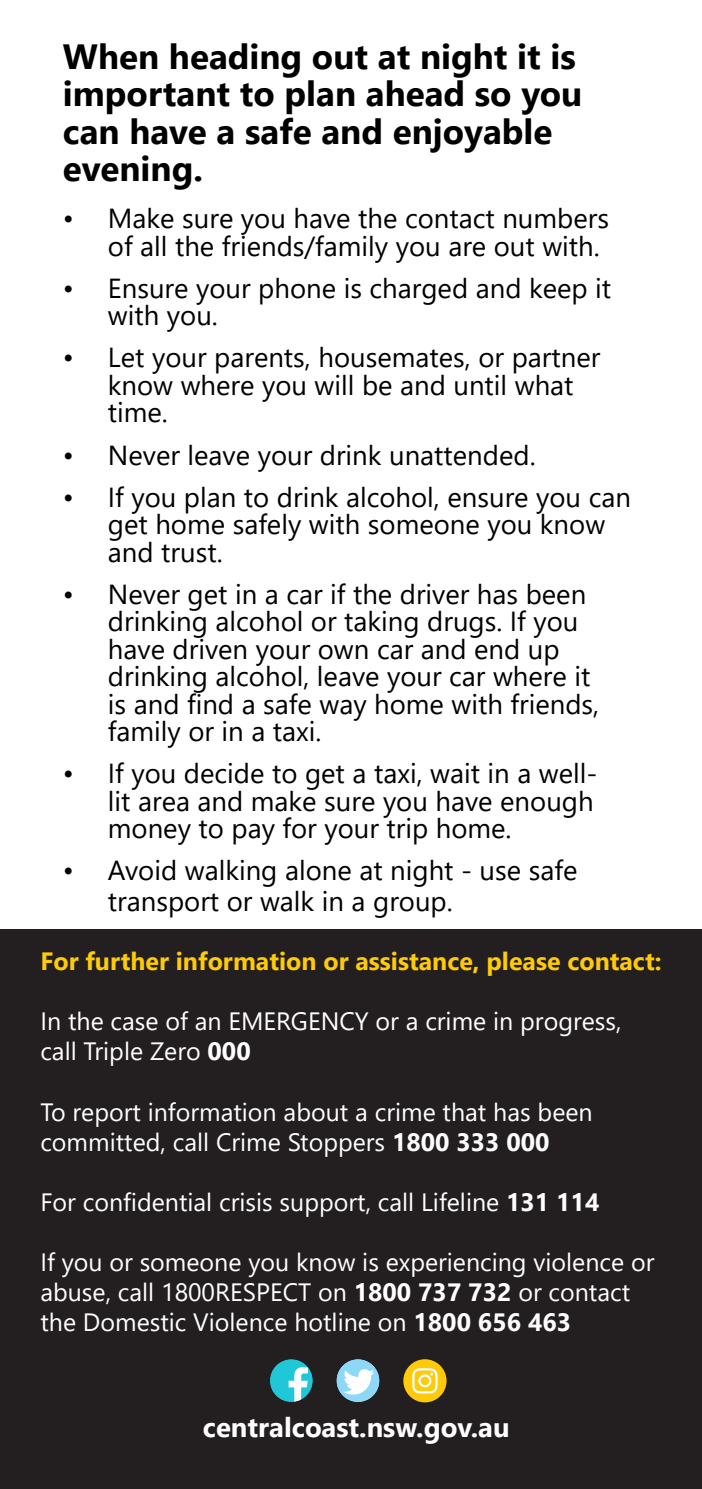
<style>
.page{position:relative;width:702px;height:1489px;background:#fff}
.page>*{position:absolute;margin:0;border:0;box-sizing:border-box;transform-origin:0 0}
.t1{font:700 35px/37.5px "Segoe UI";color:#000}
.t2{font:27.5px/27.5px "Segoe UI";color:#000}
.t3{font:700 27.5px "Segoe UI";color:#fff}
.t4{font:25px/30px "Segoe UI";color:#fff}
.t5{font:700 25px "Segoe UI";color:#feca0a}
.s1{font-weight:700}
</style>
<div class="page">
<div style="left:0;top:929px;width:702px;height:559px;background:#231f20"></div>
<div style="left:270px;top:1359px;width:42px;height:42px;background:#20c7d7;border-radius:50%"></div>
<svg style="left:288px;top:1366px;width:20px;height:35px"></svg>
<div style="left:337px;top:1359px;width:42px;height:42px;background:#8dd7f7;border-radius:50%"></div>
<div style="left:337px;top:1359px;width:42px;height:42px;border:1px solid #8dd7f7;border-radius:50%"></div>
<svg style="left:343px;top:1369px;width:31px;height:25px"></svg>
<div style="left:403px;top:1358px;width:43px;height:44px;background:#feca0a;border-radius:50%"></div>
<svg style="left:412px;top:1368px;width:25px;height:25px"></svg>
<p class="t1" style="left:63px;top:35px;width:521px">When heading out at night it is important to plan ahead so you can have a safe and enjoyable evening.</p>
<p class="t2" style="left:108px;top:202px;width:502px;text-indent:-45px">• Make sure you have the contact numbers of all the friends/family you are out with.</p>
<p class="t2" style="left:108px;top:272px;width:505px;text-indent:-45px">• Ensure your phone is charged and keep it with you.</p>
<p class="t2" style="left:108px;top:341px;width:494px;text-indent:-45px">• Let your parents, housemates, or partner know where you will be and until what time.</p>
<p class="t2" style="left:63px;top:438px;width:474px">• Never leave your drink unattended.</p>
<p class="t2" style="left:108px;top:480px;width:524px;text-indent:-45px">• If you plan to drink alcohol, ensure you can get home safely with someone you know and trust.</p>
<p class="t2" style="left:108px;top:577px;width:492px;text-indent:-45px">• Never get in a car if the driver has been drinking alcohol or taking drugs. If you have driven your own car and end up drinking alcohol, leave your car where it is and find a safe way home with friends, family or in a taxi.</p>
<p class="t2" style="left:108px;top:757px;width:491px;text-indent:-45px">• If you decide to get a taxi, wait in a well&shy;lit area and make sure you have enough money to pay for your trip home.</p>
<p class="t2" style="left:108px;top:852px;width:471px;line-height:30.5px;text-indent:-45px">• Avoid walking alone at night - use safe transport or walk in a group.</p>
<p class="t5" style="left:40px;top:937px;width:622px">For further information or assistance, please contact:</p>
<p class="t4" style="left:40px;top:1004px;width:582px">In the case of an EMERGENCY or a crime in progress, call Triple Zero <span class="s1">000</span></p>
<p class="t4" style="left:40px;top:1094px;width:553px">To report information about a crime that has been committed, call Crime Stoppers <span class="s1">1800 333 000</span></p>
<p class="t4" style="left:40px;top:1184px;width:560px">For confidential crisis support, call Lifeline <span class="s1">131 114</span></p>
<p class="t4" style="left:40px;top:1244px;width:615px">If you or someone you know is experiencing violence or abuse, call 1800RESPECT on <span class="s1">1800 737 732</span> or contact the Domestic Violence hotline on <span class="s1">1800 656 463</span></p>
<p class="t3" style="left:203px;top:1401px;width:308px">centralcoast.nsw.gov.au</p>
</div>
